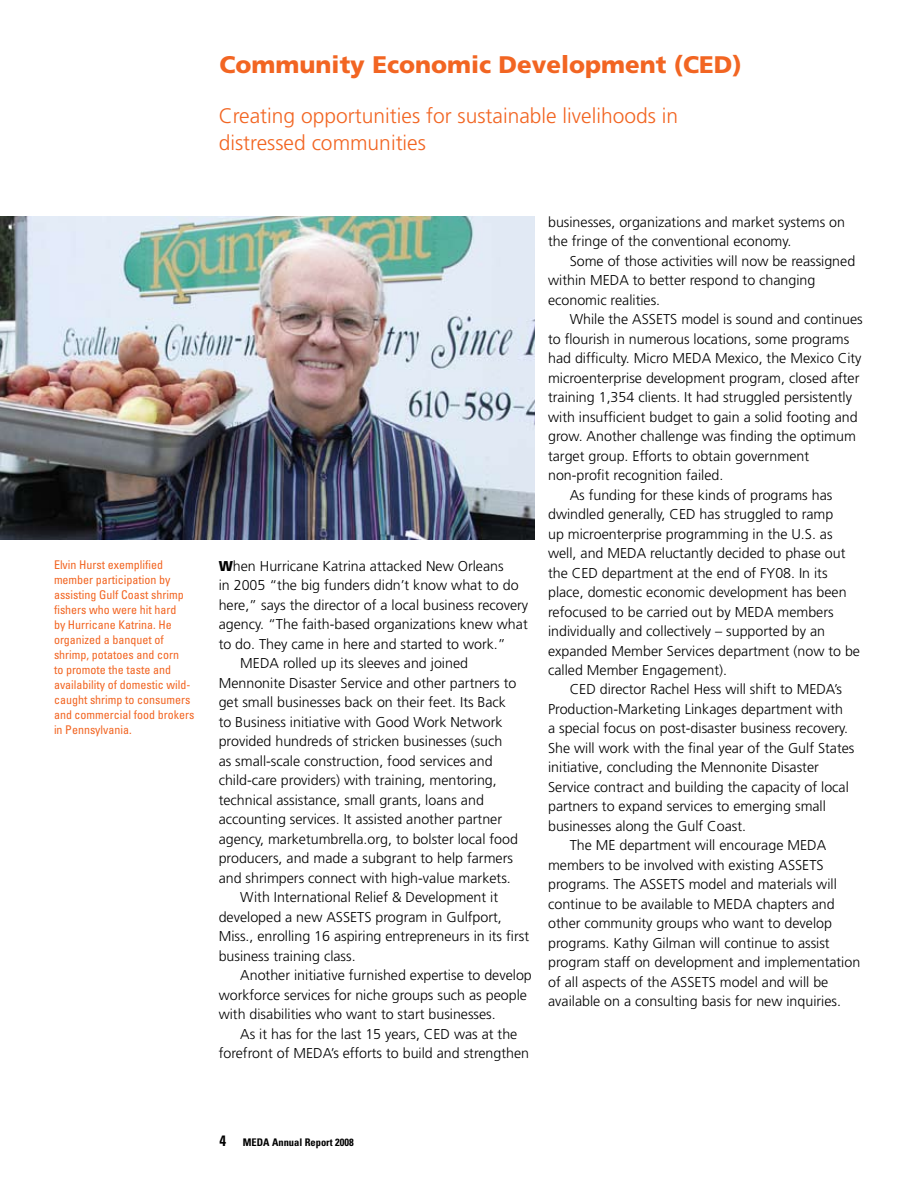
<style>
.page{position:relative;width:918px;height:1188px;background:#fff}
.page>*{position:absolute;margin:0;border:0;box-sizing:border-box;transform-origin:0 0}
.t1{font:900 24px "Frutiger";color:#f26522}
.t2{font:300 21px/27px "Frutiger";color:#f26522}
.t3{font:300 14.25px/19.5px "Frutiger";color:#000}
.t4{font:condensed 12px/15px "Univers";color:#f26522}
.t5{font:700 condensed 10.5px "Univers";color:#000}
.s1{font-weight:900}
.s2{font-size:15px}
</style>
<div class="page">
<img style="left:0;top:216px;width:535px;height:324px">
<h1 class="t1" style="left:220px;top:50px;width:524px">Community Economic Development (CED)</h1>
<h2 class="t2" style="left:219px;top:102px;width:461px">Creating opportunities for sustainable livelihoods in distressed communities</h2>
<p class="t4" style="left:54px;top:557px;width:142px">Elvin Hurst exemplified member participation by assisting Gulf Coast shrimp fishers who were hit hard<br>by Hurricane Katrina. He organized a banquet of shrimp, potatoes and corn<br>to promote the taste and availability of domestic wild&shy;caught shrimp to consumers and commercial food brokers in Pennsylvania.</p>
<p class="t3" style="left:219px;top:556px;width:287px"><span class="s1">W</span>hen Hurricane Katrina attacked New Orleans</p>
<p class="t3" style="left:219px;top:576px;width:301px">in 2005 “the big funders didn’t know what to do</p>
<p class="t3" style="left:219px;top:595px;width:311px">here,” says the director of a local business recovery</p>
<p class="t3" style="left:219px;top:615px;width:311px">agency. “The faith-based organizations knew what</p>
<p class="t3" style="left:219px;top:634px;width:289px">to do. They came in here and started to work.”</p>
<p class="t3" style="left:240px;top:654px;width:229px">MEDA rolled up its sleeves and joined</p>
<p class="t3" style="left:219px;top:673px;width:299px">Mennonite Disaster Service and other partners to</p>
<p class="t3" style="left:219px;top:693px;width:289px">get small businesses back on their feet. Its Back</p>
<p class="t3" style="left:219px;top:712px;width:285px">to Business initiative with Good Work Network</p>
<p class="t3" style="left:219px;top:732px;width:285px">provided hundreds of stricken businesses (such</p>
<p class="t3" style="left:219px;top:751px;width:275px">as small-scale construction, food services and</p>
<p class="t3" style="left:219px;top:771px;width:280px">child-care providers) with training, mentoring,</p>
<p class="t3" style="left:219px;top:790px;width:267px">technical assistance, small grants, loans and</p>
<p class="t3" style="left:219px;top:810px;width:285px">accounting services. It assisted another partner</p>
<p class="t3" style="left:219px;top:829px;width:301px">agency, marketumbrella.org, to bolster local food</p>
<p class="t3" style="left:219px;top:849px;width:296px">producers, and made a subgrant to help farmers</p>
<p class="t3" style="left:219px;top:868px;width:294px">and shrimpers connect with high-value markets.</p>
<p class="t3" style="left:240px;top:888px;width:259px">With International Relief &amp; Development it</p>
<p class="t3" style="left:219px;top:907px;width:285px">developed a new ASSETS program in Gulfport,</p>
<p class="t3" style="left:219px;top:927px;width:312px">Miss., enrolling 16 aspiring entrepreneurs in its first</p>
<p class="t3" style="left:219px;top:946px;width:138px">business training class.</p>
<p class="t3" style="left:240px;top:966px;width:293px">Another initiative furnished expertise to develop</p>
<p class="t3" style="left:219px;top:985px;width:310px">workforce services for niche groups such as people</p>
<p class="t3" style="left:219px;top:1005px;width:279px">with disabilities who want to start businesses.</p>
<p class="t3" style="left:240px;top:1024px;width:279px">As it has for the last 15 years, CED was at the</p>
<p class="t3" style="left:219px;top:1044px;width:312px">forefront of MEDA’s efforts to build and strengthen</p>
<p class="t3" style="left:548px;top:212px;width:298px">businesses, organizations and market systems on the fringe of the conventional economy.</p>
<p class="t3" style="left:548px;top:251px;width:309px;text-indent:22px">Some of those activities will now be reassigned within MEDA to better respond to changing economic realities.</p>
<p class="t3" style="left:570px;top:309px;width:294px">While the ASSETS model is sound and continues</p>
<p class="t3" style="left:548px;top:329px;width:303px">to flourish in numerous locations, some programs</p>
<p class="t3" style="left:548px;top:348px;width:315px">had difficulty. Micro MEDA Mexico, the Mexico City</p>
<p class="t3" style="left:548px;top:368px;width:313px">microenterprise development program, closed after</p>
<p class="t3" style="left:548px;top:387px;width:306px">training 1,354 clients. It had struggled persistently</p>
<p class="t3" style="left:548px;top:407px;width:311px">with insufficient budget to gain a solid footing and</p>
<p class="t3" style="left:548px;top:426px;width:309px">grow. Another challenge was finding the optimum</p>
<p class="t3" style="left:548px;top:446px;width:263px">target group. Efforts to obtain government</p>
<p class="t3" style="left:548px;top:465px;width:177px">non‑profit recognition failed.</p>
<p class="t3" style="left:570px;top:485px;width:264px">As funding for these kinds of programs has</p>
<p class="t3" style="left:548px;top:504px;width:287px">dwindled generally, CED has struggled to ramp</p>
<p class="t3" style="left:548px;top:524px;width:286px">up microenterprise programming in the U.S. as</p>
<p class="t3" style="left:548px;top:543px;width:299px">well, and MEDA reluctantly decided to phase out</p>
<p class="t3" style="left:548px;top:563px;width:281px">the CED department at the end of FY08. In its</p>
<p class="t3" style="left:548px;top:582px;width:300px">place, domestic economic development has been</p>
<p class="t3" style="left:548px;top:602px;width:287px">refocused to be carried out by MEDA members</p>
<p class="t3" style="left:548px;top:621px;width:279px">individually and collectively – supported by an</p>
<p class="t3" style="left:548px;top:641px;width:313px">expanded Member Services department (now to be</p>
<p class="t3" style="left:548px;top:660px;width:180px">called Member Engagement).</p>
<p class="t3" style="left:570px;top:680px;width:274px">CED director Rachel Hess will shift to MEDA’s</p>
<p class="t3" style="left:548px;top:699px;width:297px">Production-Marketing Linkages department with</p>
<p class="t3" style="left:548px;top:719px;width:302px">a special focus on post‑disaster business recovery.</p>
<p class="t3" style="left:548px;top:738px;width:308px">She will work with the final year of the Gulf States</p>
<p class="t3" style="left:548px;top:758px;width:272px">initiative, concluding the Mennonite Disaster</p>
<p class="t3" style="left:548px;top:777px;width:302px">Service contract and building the capacity of local</p>
<p class="t3" style="left:548px;top:797px;width:279px">partners to expand services to emerging small</p>
<p class="t3" style="left:548px;top:816px;width:199px">businesses along the Gulf Coast.</p>
<p class="t3" style="left:570px;top:836px;width:258px">The ME department will encourage MEDA</p>
<p class="t3" style="left:548px;top:855px;width:277px">members to be involved with existing ASSETS</p>
<p class="t3" style="left:548px;top:875px;width:290px">programs. The ASSETS model and materials will</p>
<p class="t3" style="left:548px;top:894px;width:288px">continue to be available to MEDA chapters and</p>
<p class="t3" style="left:548px;top:914px;width:286px">other community groups who want to develop</p>
<p class="t3" style="left:548px;top:933px;width:283px">programs. Kathy Gilman will continue to assist</p>
<p class="t3" style="left:548px;top:953px;width:314px">program staff on development and implementation</p>
<p class="t3" style="left:548px;top:972px;width:282px">of all aspects of the ASSETS model and will be</p>
<p class="t3" style="left:548px;top:992px;width:294px">available on a consulting basis for new inquiries.</p>
<p class="t5" style="left:220px;top:1135px;width:136px"><span class="s2">4</span> MEDA Annual Report 2008</p>
</div>
